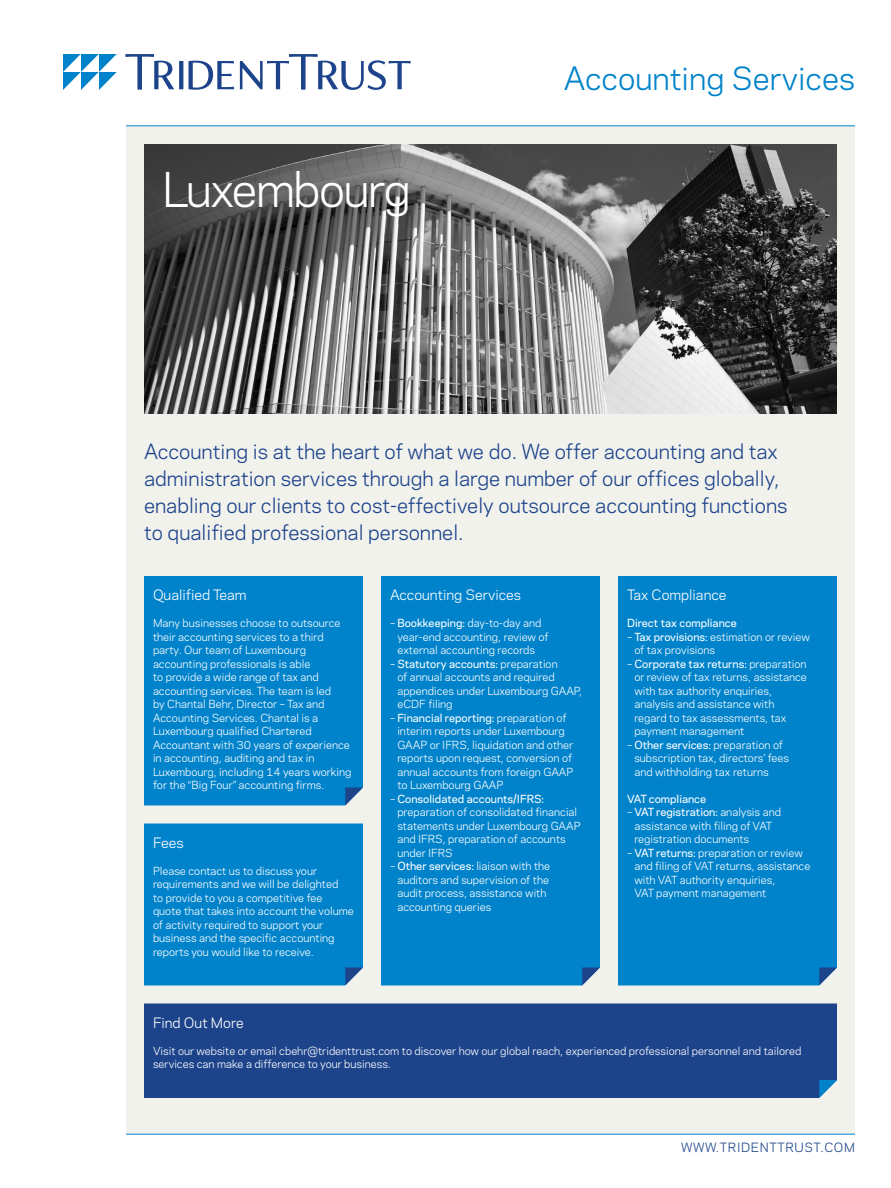
<style>
.page{position:relative;width:891px;height:1188px;background:#fff}
.page>*{position:absolute;margin:0;border:0;box-sizing:border-box;transform-origin:0 0}
.Sheet_Header_-_White{font:45px "Polaris";letter-spacing:-.03em;color:#fff}
.Page_Header{font:30px "Polaris";color:#0083cb}
.Intro_Text{font:19.5px/27px "Polaris";color:#1d448b}
.Section_Heads{font:13.5px "Polaris";color:#fff}
.URL{font:12px "Polaris";letter-spacing:.05em;color:#1d448b}
.Section_Text{font:10.5px/13.5px "Polaris";color:#fff}
.Section_Text-2{font:500 10.5px "Polaris";color:#fff}
.s1{font-weight:500}
</style>
<div class="page">
<div style="left:126px;top:126px;width:729px;height:1008px;background:#f2f2ed"></div>
<hr style="left:126px;top:126px;width:729px;height:1px;background:#0083cb">
<hr style="left:126px;top:1134px;width:729px;height:1px;background:#0083cb">
<svg style="left:126px;top:54px;width:285px;height:36px"></svg>
<svg style="left:63px;top:54px;width:54px;height:36px"></svg>
<img style="left:144px;top:144px;width:693px;height:270px">
<div style="left:144px;top:576px;width:219px;height:230px;background:#0083cb"></div>
<div style="left:381px;top:576px;width:219px;height:410px;background:#0083cb"></div>
<div style="left:618px;top:576px;width:219px;height:410px;background:#0083cb"></div>
<div style="left:144px;top:1004px;width:693px;height:94px;background:#1d448b"></div>
<svg style="left:345px;top:788px;width:18px;height:18px"></svg>
<div style="left:144px;top:824px;width:219px;height:162px;background:#0083cb"></div>
<svg style="left:345px;top:1080px;width:18px;height:18px"></svg>
<svg style="left:582px;top:968px;width:18px;height:18px"></svg>
<svg style="left:819px;top:968px;width:18px;height:18px"></svg>
<svg style="left:819px;top:1080px;width:18px;height:18px"></svg>
<p class="Sheet_Header_-_White" style="left:162px;top:156px;width:250px">Luxembourg</p>
<p class="Page_Header" style="left:564px;top:56px;width:293px">Accounting Services</p>
<p class="Intro_Text" style="left:144px;top:437px;width:645px">Accounting is at the heart of what we do. We offer accounting and tax administration services through a large number of our offices globally, enabling our clients to cost-effectively outsource accounting functions to qualified professional personnel.</p>
<p class="Section_Heads" style="left:153px;top:585px;width:95px">Qualified Team</p>
<p class="Section_Text" style="left:153px;top:616px;width:200px">Many businesses choose to outsource their accounting services to a third party. Our team of Luxembourg accounting professionals is able<br>to provide a wide range of tax and accounting services. The team is led<br>by Chantal Behr, Director – Tax and Accounting Services. Chantal is a Luxembourg qualified Chartered Accountant with 30 years of experience in accounting, auditing and tax in Luxembourg, including 14 years working for the “Big Four” accounting firms.</p>
<p class="Section_Heads" style="left:153px;top:832px;width:32px">Fees</p>
<p class="Section_Text" style="left:153px;top:863px;width:202px">Please contact us to discuss your requirements and we will be delighted<br>to provide to you a competitive fee<br>quote that takes into account the volume of activity required to support your business and the specific accounting reports you would like to receive.</p>
<p class="Section_Heads" style="left:390px;top:585px;width:133px">Accounting Services</p>
<p class="Section_Text" style="left:397px;top:616px;width:153px;text-indent:-7px">– <span class="s1">Bookkeeping:</span> day-to-day and year-end accounting, review of external accounting records</p>
<p class="Section_Text" style="left:397px;top:656px;width:186px;text-indent:-7px">– <span class="s1">Statutory accounts:</span> preparation<br>of annual accounts and required appendices under Luxembourg GAAP, eCDF filing</p>
<p class="Section_Text" style="left:397px;top:710px;width:177px;text-indent:-7px">– <span class="s1">Financial reporting:</span> preparation of interim reports under Luxembourg GAAP or IFRS, liquidation and other reports upon request, conversion of annual accounts from foreign GAAP to Luxembourg GAAP</p>
<p class="Section_Text" style="left:397px;top:791px;width:185px;text-indent:-7px">– <span class="s1">Consolidated accounts/IFRS: </span>preparation of consolidated financial statements under Luxembourg GAAP and IFRS, preparation of accounts under IFRS</p>
<p class="Section_Text" style="left:397px;top:859px;width:154px;text-indent:-7px">– <span class="s1">Other services:</span> liaison with the auditors and supervision of the audit process, assistance with accounting queries</p>
<p class="Section_Heads" style="left:627px;top:585px;width:101px">Tax Compliance</p>
<p class="Section_Text-2" style="left:627px;top:615px;width:111px">Direct tax compliance</p>
<p class="Section_Text" style="left:634px;top:629px;width:177px;text-indent:-7px">– <span class="s1">Tax provisions:</span> estimation or review of tax provisions</p>
<p class="Section_Text" style="left:634px;top:656px;width:174px;text-indent:-7px">– <span class="s1">Corporate tax returns:</span> preparation or review of tax returns, assistance with tax authority enquiries, analysis and assistance with regard to tax assessments, tax payment management</p>
<p class="Section_Text" style="left:634px;top:737px;width:156px;text-indent:-7px">– <span class="s1">Other services:</span> preparation of subscription tax, directors’ fees and withholding tax returns</p>
<p class="Section_Text-2" style="left:627px;top:791px;width:81px">VAT compliance</p>
<p class="Section_Text" style="left:634px;top:805px;width:148px;text-indent:-7px">– <span class="s1">VAT registration:</span> analysis and assistance with filing of VAT registration documents</p>
<p class="Section_Text" style="left:634px;top:845px;width:178px;text-indent:-7px">– <span class="s1">VAT returns:</span> preparation or review and filing of VAT returns, assistance with VAT authority enquiries,<br>VAT payment management</p>
<p class="Section_Heads" style="left:153px;top:1012px;width:92px">Find Out More</p>
<p class="Section_Text" style="left:153px;top:1043px;width:650px">Visit our website or email cbehr@tridenttrust.com to discover how our global reach, experienced professional personnel and tailored services can make a difference to your business.</p>
<p class="URL" style="left:681px;top:1138px;width:175px">WWW.TRIDENTTRUST.COM</p>
</div>
